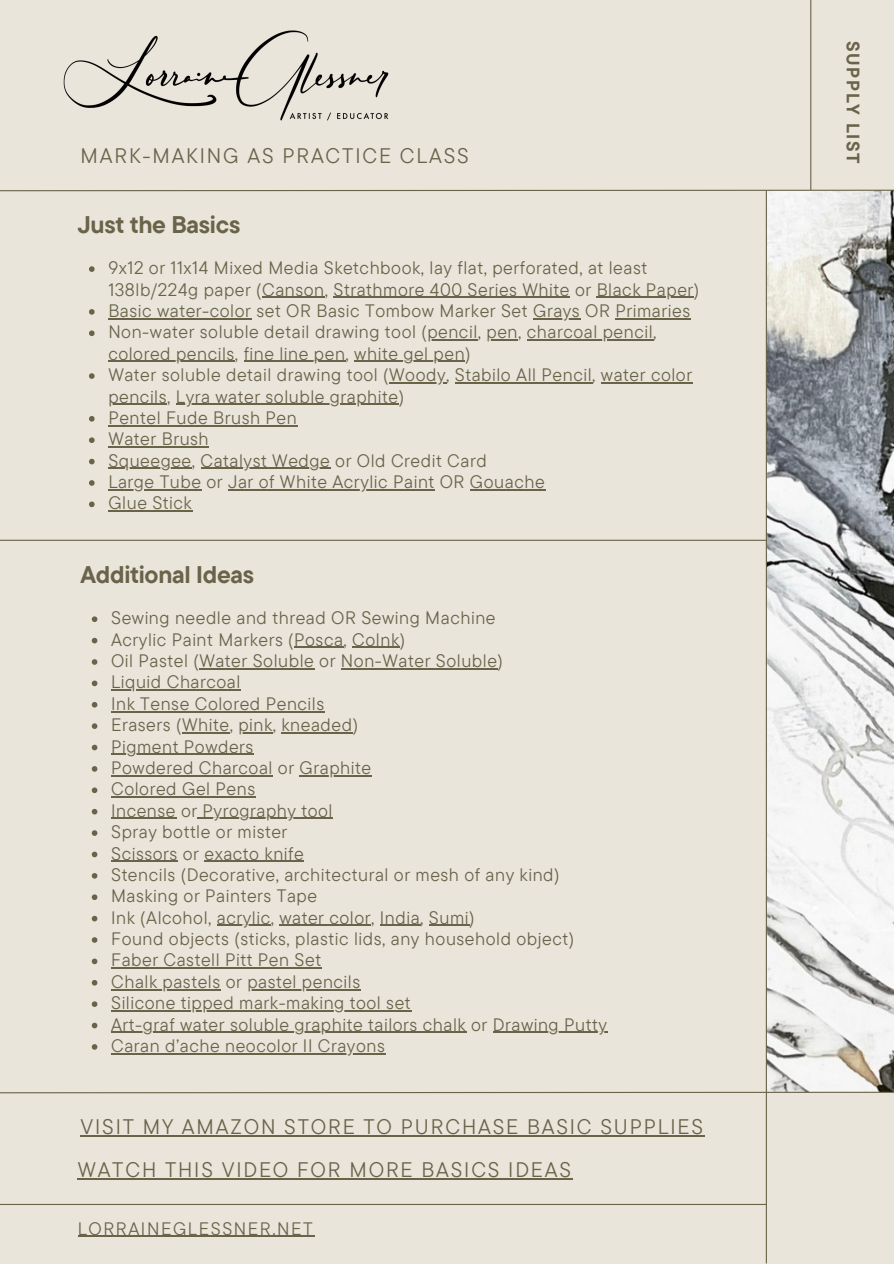
<style>
.page{position:relative;width:894px;height:1264px;background:#fff}
.page>*{position:absolute;margin:0;border:0;box-sizing:border-box;transform-origin:0 0}
.t1{font:700 24px "TT Commons Pro";letter-spacing:-.01em;color:#69634a}
.t2{font:21px "TT Commons Pro";letter-spacing:.09em;color:#69634a}
.t3{font:18px/21.3px "TT Commons Pro";letter-spacing:.03em;color:#69634a}
.t4{font:18px "TT Commons Pro";letter-spacing:.09em;color:#69634a}
.t5{font:700 18px "TT Commons Pro";letter-spacing:.09em;color:#69634a}
</style>
<div class="page">
<div style="left:0;top:0;width:893px;height:1263px;background:#eae5db"></div>
<hr style="left:810px;top:0;width:1px;height:272px;background:#69634a">
<img style="left:766px;top:192px;width:127px;height:899px">
<svg style="left:0;top:189px;width:893px;height:3px"></svg>
<hr style="left:765px;top:190px;width:1px;height:1073px;background:#69634a">
<hr style="left:0;top:539px;width:766px;height:2px;background:#69634a">
<svg style="left:0;top:1091px;width:893px;height:2px"></svg>
<hr style="left:0;top:1203px;width:766px;height:1px;background:#69634a">
<img style="left:50px;top:30px;width:352px;height:162px">
<svg style="left:89px;top:266px;width:6px;height:6px"></svg>
<hr style="left:262px;top:297px;width:63px;height:1px;background:#69634a">
<hr style="left:333px;top:297px;width:237px;height:1px;background:#69634a">
<hr style="left:596px;top:297px;width:97px;height:1px;background:#69634a">
<svg style="left:89px;top:309px;width:6px;height:6px"></svg>
<hr style="left:108px;top:318px;width:143px;height:1px;background:#69634a">
<hr style="left:533px;top:318px;width:47px;height:1px;background:#69634a">
<hr style="left:615px;top:318px;width:75px;height:1px;background:#69634a">
<svg style="left:89px;top:330px;width:6px;height:6px"></svg>
<hr style="left:427px;top:339px;width:50px;height:1px;background:#69634a">
<hr style="left:486px;top:339px;width:32px;height:1px;background:#69634a">
<hr style="left:526px;top:339px;width:127px;height:1px;background:#69634a">
<hr style="left:108px;top:361px;width:127px;height:1px;background:#69634a">
<hr style="left:243px;top:361px;width:102px;height:1px;background:#69634a">
<hr style="left:354px;top:361px;width:111px;height:1px;background:#69634a">
<svg style="left:89px;top:373px;width:6px;height:6px"></svg>
<hr style="left:389px;top:382px;width:57px;height:1px;background:#69634a">
<hr style="left:454px;top:382px;width:138px;height:1px;background:#69634a">
<hr style="left:600px;top:382px;width:92px;height:1px;background:#69634a">
<hr style="left:108px;top:403px;width:59px;height:2px;background:#69634a">
<hr style="left:176px;top:403px;width:222px;height:2px;background:#69634a">
<svg style="left:89px;top:416px;width:6px;height:5px"></svg>
<hr style="left:108px;top:425px;width:189px;height:1px;background:#69634a">
<svg style="left:89px;top:437px;width:6px;height:6px"></svg>
<hr style="left:108px;top:446px;width:101px;height:1px;background:#69634a">
<svg style="left:89px;top:459px;width:6px;height:5px"></svg>
<hr style="left:108px;top:468px;width:84px;height:1px;background:#69634a">
<hr style="left:200px;top:468px;width:130px;height:1px;background:#69634a">
<svg style="left:89px;top:480px;width:6px;height:6px"></svg>
<hr style="left:108px;top:489px;width:93px;height:1px;background:#69634a">
<hr style="left:228px;top:489px;width:207px;height:1px;background:#69634a">
<hr style="left:470px;top:489px;width:75px;height:1px;background:#69634a">
<svg style="left:89px;top:501px;width:6px;height:6px"></svg>
<hr style="left:108px;top:510px;width:84px;height:1px;background:#69634a">
<hr style="left:78px;top:1235px;width:236px;height:1px;background:#69634a">
<hr style="left:78px;top:1178px;width:495px;height:1px;background:#69634a">
<svg style="left:92px;top:616px;width:5px;height:6px"></svg>
<svg style="left:92px;top:637px;width:5px;height:6px"></svg>
<hr style="left:294px;top:646px;width:49px;height:2px;background:#69634a">
<hr style="left:352px;top:646px;width:47px;height:2px;background:#69634a">
<svg style="left:92px;top:659px;width:5px;height:5px"></svg>
<hr style="left:199px;top:668px;width:115px;height:1px;background:#69634a">
<hr style="left:341px;top:668px;width:156px;height:1px;background:#69634a">
<svg style="left:92px;top:680px;width:5px;height:6px"></svg>
<hr style="left:111px;top:689px;width:130px;height:1px;background:#69634a">
<svg style="left:92px;top:702px;width:5px;height:5px"></svg>
<hr style="left:111px;top:711px;width:214px;height:1px;background:#69634a">
<svg style="left:92px;top:723px;width:5px;height:6px"></svg>
<hr style="left:182px;top:732px;width:47px;height:1px;background:#69634a">
<hr style="left:238px;top:732px;width:35px;height:1px;background:#69634a">
<hr style="left:281px;top:732px;width:71px;height:1px;background:#69634a">
<svg style="left:92px;top:744px;width:5px;height:6px"></svg>
<hr style="left:111px;top:753px;width:143px;height:1px;background:#69634a">
<svg style="left:92px;top:766px;width:5px;height:5px"></svg>
<hr style="left:111px;top:775px;width:162px;height:1px;background:#69634a">
<hr style="left:299px;top:775px;width:72px;height:1px;background:#69634a">
<svg style="left:92px;top:787px;width:5px;height:6px"></svg>
<hr style="left:111px;top:796px;width:145px;height:1px;background:#69634a">
<svg style="left:92px;top:808px;width:5px;height:6px"></svg>
<hr style="left:111px;top:817px;width:65px;height:2px;background:#69634a">
<hr style="left:198px;top:817px;width:135px;height:2px;background:#69634a">
<svg style="left:92px;top:830px;width:5px;height:5px"></svg>
<svg style="left:92px;top:851px;width:5px;height:6px"></svg>
<hr style="left:111px;top:860px;width:67px;height:1px;background:#69634a">
<hr style="left:204px;top:860px;width:100px;height:1px;background:#69634a">
<svg style="left:92px;top:873px;width:5px;height:5px"></svg>
<svg style="left:92px;top:894px;width:5px;height:6px"></svg>
<svg style="left:92px;top:915px;width:5px;height:6px"></svg>
<hr style="left:217px;top:924px;width:54px;height:1px;background:#69634a">
<hr style="left:279px;top:924px;width:92px;height:1px;background:#69634a">
<hr style="left:380px;top:924px;width:40px;height:1px;background:#69634a">
<hr style="left:429px;top:924px;width:40px;height:1px;background:#69634a">
<svg style="left:92px;top:937px;width:5px;height:5px"></svg>
<svg style="left:92px;top:958px;width:5px;height:6px"></svg>
<hr style="left:111px;top:967px;width:210px;height:1px;background:#69634a">
<svg style="left:92px;top:980px;width:5px;height:5px"></svg>
<hr style="left:111px;top:988px;width:110px;height:2px;background:#69634a">
<hr style="left:247px;top:988px;width:114px;height:2px;background:#69634a">
<svg style="left:92px;top:1001px;width:5px;height:5px"></svg>
<hr style="left:111px;top:1010px;width:300px;height:1px;background:#69634a">
<svg style="left:92px;top:1022px;width:5px;height:6px"></svg>
<hr style="left:111px;top:1031px;width:355px;height:1px;background:#69634a">
<hr style="left:492px;top:1031px;width:115px;height:1px;background:#69634a">
<svg style="left:92px;top:1044px;width:5px;height:5px"></svg>
<hr style="left:111px;top:1053px;width:274px;height:1px;background:#69634a">
<hr style="left:80px;top:1135px;width:624px;height:1px;background:#69634a">
<p class="t2" style="left:80px;top:142px;width:390px">MARK-MAKING AS PRACTICE CLASS</p>
<p class="t1" style="left:78px;top:209px;width:164px">Just the Basics</p>
<p class="t3" style="left:108px;top:257px;width:592px">9x12 or 11x14 Mixed Media Sketchbook, lay flat, perforated, at least<br>138lb/224g paper (Canson, Strathmore 400 Series White or Black Paper)</p>
<p class="t3" style="left:108px;top:299px;width:583px">Basic water-color set OR Basic Tombow Marker Set Grays OR Primaries</p>
<p class="t3" style="left:108px;top:321px;width:549px">Non-water soluble detail drawing tool (pencil, pen, charcoal pencil, colored pencils, fine line pen, white gel pen)</p>
<p class="t3" style="left:108px;top:364px;width:585px">Water soluble detail drawing tool (Woody, Stabilo All Pencil, water color pencils, Lyra water soluble graphite)</p>
<p class="t3" style="left:108px;top:406px;width:190px">Pentel Fude Brush Pen</p>
<p class="t3" style="left:108px;top:428px;width:102px">Water Brush</p>
<p class="t3" style="left:108px;top:449px;width:380px">Squeegee, Catalyst Wedge or Old Credit Card</p>
<p class="t3" style="left:108px;top:470px;width:438px">Large Tube or Jar of White Acrylic Paint OR Gouache</p>
<p class="t3" style="left:108px;top:492px;width:85px">Glue Stick</p>
<p class="t1" style="left:80px;top:559px;width:175px">Additional Ideas</p>
<p class="t3" style="left:111px;top:607px;width:386px">Sewing needle and thread OR Sewing Machine</p>
<p class="t3" style="left:111px;top:628px;width:295px">Acrylic Paint Markers (Posca, Colnk)</p>
<p class="t3" style="left:111px;top:649px;width:393px">Oil Pastel (Water Soluble or Non-Water Soluble)</p>
<p class="t3" style="left:111px;top:671px;width:131px">Liquid Charcoal</p>
<p class="t3" style="left:111px;top:692px;width:214px">Ink Tense Colored Pencils</p>
<p class="t3" style="left:111px;top:713px;width:248px">Erasers (White, pink, kneaded)</p>
<p class="t3" style="left:111px;top:735px;width:144px">Pigment Powders</p>
<p class="t3" style="left:111px;top:756px;width:261px">Powdered Charcoal or Graphite</p>
<p class="t3" style="left:111px;top:778px;width:146px">Colored Gel Pens</p>
<p class="t3" style="left:111px;top:799px;width:223px">Incense or Pyrography tool</p>
<p class="t3" style="left:111px;top:820px;width:178px">Spray bottle or mister</p>
<p class="t3" style="left:111px;top:842px;width:194px">Scissors or exacto knife</p>
<p class="t3" style="left:111px;top:863px;width:450px">Stencils (Decorative, architectural or mesh of any kind)</p>
<p class="t3" style="left:111px;top:884px;width:207px">Masking or Painters Tape</p>
<p class="t3" style="left:111px;top:906px;width:365px">Ink (Alcohol, acrylic, water color, India, Sumi)</p>
<p class="t3" style="left:111px;top:927px;width:464px">Found objects (sticks, plastic lids, any household object)</p>
<p class="t3" style="left:111px;top:949px;width:211px">Faber Castell Pitt Pen Set</p>
<p class="t3" style="left:111px;top:970px;width:250px">Chalk pastels or pastel pencils</p>
<p class="t3" style="left:111px;top:991px;width:301px">Silicone tipped mark-making tool set</p>
<p class="t3" style="left:111px;top:1013px;width:497px">Art-graf water soluble graphite tailors chalk or Drawing Putty</p>
<p class="t3" style="left:111px;top:1034px;width:275px">Caran d’ache neocolor II Crayons</p>
<p class="t2" style="left:80px;top:1113px;width:624px">VISIT MY AMAZON STORE TO PURCHASE BASIC SUPPLIES</p>
<p class="t2" style="left:78px;top:1155px;width:495px">WATCH THIS VIDEO FOR MORE BASICS IDEAS</p>
<p class="t4" style="left:78px;top:1216px;width:237px">LORRAINEGLESSNER.NET</p>
<p class="t5" style="left:864px;top:41px;width:123px;rotate:90deg">SUPPLY LIST</p>
</div>
